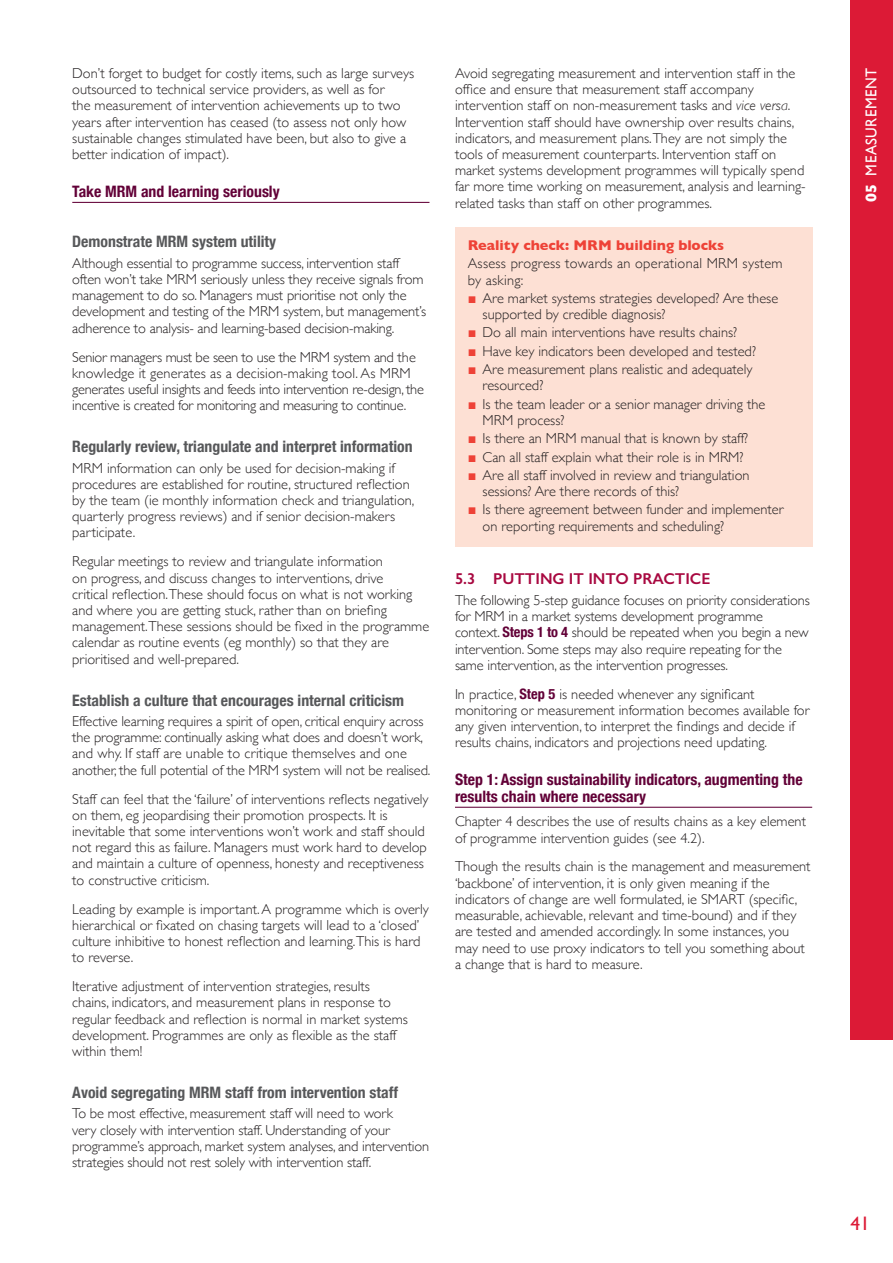
<style>
.page{position:relative;width:893px;height:1263px;background:#fff}
.page>*{position:absolute;margin:0;border:0;box-sizing:border-box;transform-origin:0 0}
.Page_no{font:19.5px "Gill Sans";color:#dc1a36}
.t1{font:700 condensed 15.75px "Helvetica Neue";color:#57585a}
.t2{font:700 condensed 15.75px/16.5px "Helvetica Neue";color:#620037}
.t3{font:600 15.75px "Gill Sans";color:#a80840}
.t4{font:15.75px "Gill Sans";letter-spacing:.03em;color:#fff;scale:.95 1}
.Body{font:300 14.4px/16.2px "Gill Sans";color:#231f20}
.Body_no_space_abo{font:300 14.4px/16.2px "Gill Sans";letter-spacing:-.01em;color:#231f20}
.Body-2{font:300 14.4px/16.2px "Gill Sans";letter-spacing:-.02em;color:#231f20}
.Body-3{font:300 14.4px/18.3px "Gill Sans";letter-spacing:.02em;color:#231f20}
.s1{font-style:italic}
.s2{font-weight:700;color:#ee4237}
.s3{font-family:"Arial";font-weight:700;color:#ee4237}
.s4{font-family:"Helvetica Neue";font-weight:700;font-stretch:condensed;color:#620037}
.s5{font-weight:700}
</style>
<div class="page">
<div style="left:850px;top:0;width:43px;height:1040px;background:#dc1a36"></div>
<hr style="left:455px;top:807px;width:357px;height:1px;background:#620037">
<div style="left:455px;top:227px;width:357px;height:320px;background:#fde0d4"></div>
<hr style="left:72px;top:202px;width:357px;height:1px;background:#620037">
<p class="Body" style="left:72px;top:64px;width:343px">Don’t forget to budget for costly items, such as large surveys outsourced to technical service providers, as well as for<br>the measurement of intervention achievements up to two years after intervention has ceased (to assess not only how sustainable changes stimulated have been, but also to give a better indication of impact).</p>
<h3 class="t2" style="left:72px;top:183px;width:209px">Take MRM and learning seriously</h3>
<h4 class="t1" style="left:72px;top:232px;width:205px">Demonstrate MRM system utility</h4>
<p class="Body_no_space_abo" style="left:72px;top:254px;width:355px">Although essential to programme success, intervention staff often won’t take MRM seriously unless they receive signals from management to do so. Managers must prioritise not only the development and testing of the MRM system, but management’s adherence to analysis- and learning-based decision-making.</p>
<p class="Body-2" style="left:72px;top:348px;width:353px">Senior managers must be seen to use the MRM system and the knowledge it generates as a decision-making tool. As MRM generates useful insights and feeds into intervention re-design, the incentive is created for monitoring and measuring to continue.</p>
<h4 class="t1" style="left:72px;top:437px;width:342px">Regularly review, triangulate and interpret information</h4>
<p class="Body_no_space_abo" style="left:72px;top:459px;width:344px">MRM information can only be used for decision-making if procedures are established for routine, structured reflection by the team (ie monthly information check and triangulation, quarterly progress reviews) and if senior decision-makers participate.</p>
<p class="Body" style="left:72px;top:553px;width:358px">Regular meetings to review and triangulate information<br>on progress, and discuss changes to interventions, drive<br>critical reflection.These should focus on what is not working and where you are getting stuck, rather than on briefing management.These sessions should be fixed in the programme calendar as routine events (eg monthly) so that they are prioritised and well-prepared.</p>
<h4 class="t1" style="left:72px;top:690px;width:333px">Establish a culture that encourages internal criticism</h4>
<p class="Body_no_space_abo" style="left:72px;top:712px;width:360px">Effective learning requires a spirit of open, critical enquiry across the programme: continually asking what does and doesn’t work, and why. If staff are unable to critique themselves and one another, the full potential of the MRM system will not be realised.</p>
<p class="Body" style="left:72px;top:790px;width:358px">Staff can feel that the ‘failure’ of interventions reflects negatively on them, eg jeopardising their promotion prospects. It is inevitable that some interventions won’t work and staff should not regard this as failure. Managers must work hard to develop and maintain a culture of openness, honesty and receptiveness to constructive criticism.</p>
<p class="Body" style="left:72px;top:900px;width:358px">Leading by example is important. A programme which is overly hierarchical or fixated on chasing targets will lead to a ‘closed’ culture inhibitive to honest reflection and learning.This is hard to reverse.</p>
<p class="Body" style="left:72px;top:978px;width:337px">Iterative adjustment of intervention strategies, results chains, indicators, and measurement plans in response to regular feedback and reflection is normal in market systems development. Programmes are only as flexible as the staff within them!</p>
<h4 class="t1" style="left:72px;top:1083px;width:327px">Avoid segregating MRM staff from intervention staff</h4>
<p class="Body_no_space_abo" style="left:72px;top:1105px;width:358px">To be most effective, measurement staff will need to work<br>very closely with intervention staff. Understanding of your programme’s approach, market system analyses, and intervention strategies should not rest solely with intervention staff.</p>
<p class="Body" style="left:455px;top:64px;width:352px">Avoid segregating measurement and intervention staff in the office and ensure that measurement staff accompany intervention staff on non-measurement tasks and <span class="s1">vice versa</span>.<br>Intervention staff should have ownership over results chains, indicators, and measurement plans.They are not simply the tools of measurement counterparts. Intervention staff on market systems development programmes will typically spend far more time working on measurement, analysis and learning&shy;related tasks than staff on other programmes.</p>
<p class="Body-3" style="left:468px;top:235px;width:316px"><span class="s2">Reality check: MRM building blocks<br></span>Assess progress towards an operational MRM system</p>
<p class="Body-3" style="left:468px;top:270px;width:57px">by asking:</p>
<p class="Body" style="left:483px;top:289px;width:297px;text-indent:-15px"><span class="s3">■</span> Are market systems strategies developed? Are these supported by credible diagnosis?</p>
<p class="Body" style="left:468px;top:324px;width:271px"><span class="s3">■</span> Do all main interventions have results chains?</p>
<p class="Body" style="left:468px;top:342px;width:290px"><span class="s3">■</span> Have key indicators been developed and tested?</p>
<p class="Body" style="left:483px;top:361px;width:271px;text-indent:-15px"><span class="s3">■</span> Are measurement plans realistic and adequately resourced?</p>
<p class="Body" style="left:483px;top:395px;width:284px;text-indent:-15px"><span class="s3">■</span> Is the team leader or a senior manager driving the<br>MRM process?</p>
<p class="Body" style="left:468px;top:430px;width:282px"><span class="s3">■</span> Is there an MRM manual that is known by staff?</p>
<p class="Body" style="left:468px;top:448px;width:277px"><span class="s3">■</span> Can all staff explain what their role is in MRM?</p>
<p class="Body" style="left:483px;top:466px;width:268px;text-indent:-15px"><span class="s3">■</span> Are all staff involved in review and triangulation sessions? Are there records of this?</p>
<p class="Body" style="left:483px;top:501px;width:302px;text-indent:-15px"><span class="s3">■</span> Is there agreement between funder and implementer on reporting requirements and scheduling?</p>
<h2 class="t3" style="left:455px;top:569px;width:257px">5.3 PUTTING IT INTO PRACTICE</h2>
<p class="Body_no_space_abo" style="left:455px;top:591px;width:356px">The following 5-step guidance focuses on priority considerations for MRM in a market systems development programme context. <span class="s4">Steps 1 to 4</span> should be repeated when you begin a new intervention. Some steps may also require repeating for the same intervention, as the intervention progresses.</p>
<p class="Body" style="left:455px;top:685px;width:356px">In practice, <span class="s4">Step 5</span> is needed whenever any significant monitoring or measurement information becomes available for any given intervention, to interpret the findings and decide if results chains, indicators and projections need updating.</p>
<h3 class="t2" style="left:455px;top:771px;width:349px">Step 1: Assign sustainability indicators, augmenting the results chain where necessary</h3>
<p class="Body_no_space_abo" style="left:455px;top:813px;width:353px">Chapter 4 describes the use of results chains as a key element of programme intervention guides (see 4.2).</p>
<p class="Body" style="left:455px;top:858px;width:357px">Though the results chain is the management and measurement ‘backbone’ of intervention, it is only given meaning if the indicators of change are well formulated, ie SMART (specific, measurable, achievable, relevant and time-bound) and if they are tested and amended accordingly. In some instances, you may need to use proxy indicators to tell you something about a change that is hard to measure.</p>
<p class="t4" style="left:862px;top:168px;width:107px;rotate:-90deg"><span class="s5">01</span> STRAT GY</p>
<p class="t4" style="left:862px;top:202px;width:143px;rotate:-90deg"><span class="s5">05</span> MEASUREMENT</p>
<p class="Page_no" style="left:850px;top:1211px;width:21px">41</p>
</div>
